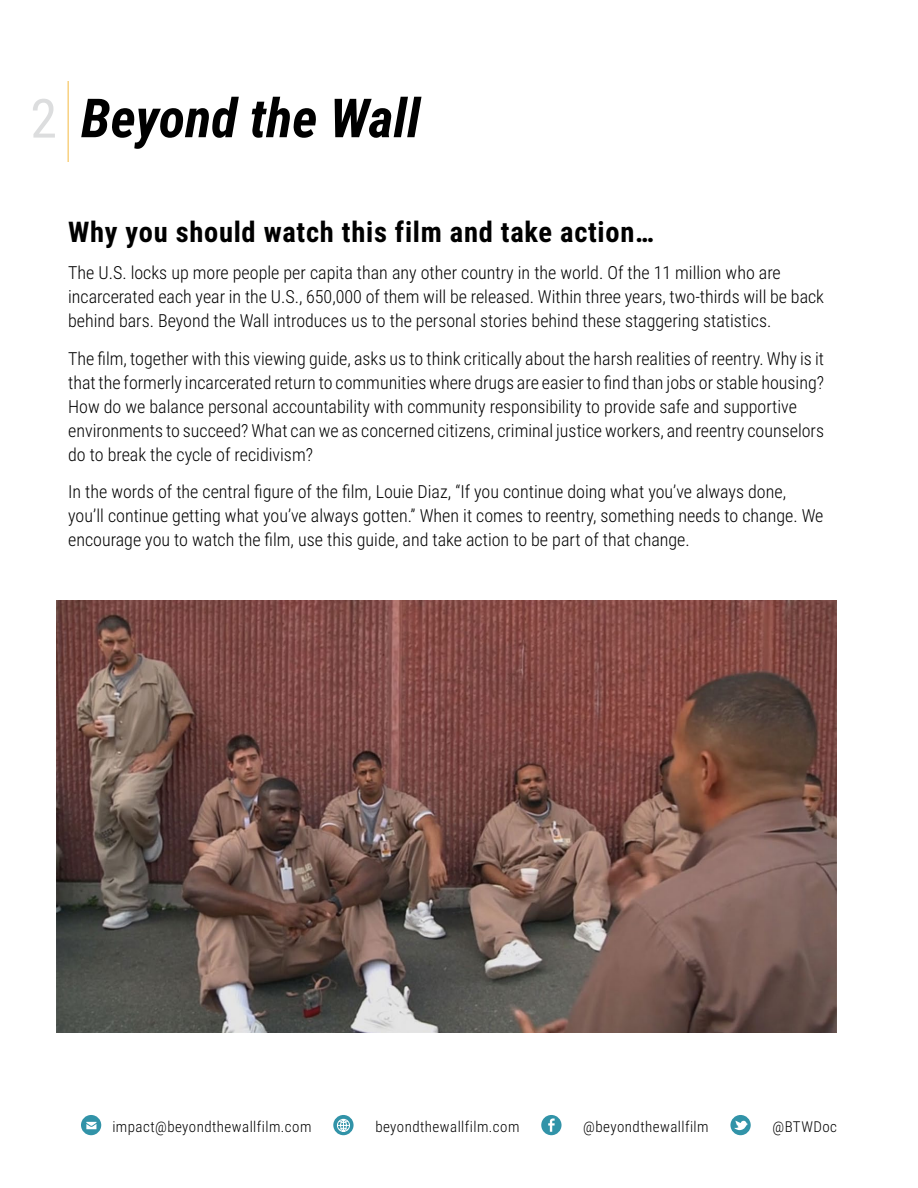
<style>
.page{position:relative;width:918px;height:1188px;background:#fff}
.page>*{position:absolute;margin:0;border:0;box-sizing:border-box;transform-origin:0 0}
.t1{font:italic 700 54px "Roboto Condensed";color:#000}
.t2{font:700 28.5px "Roboto Condensed";letter-spacing:.025em;color:#000}
.t3{font:300 18px/24px "Roboto Condensed";color:#000}
.t4{font:300 15px "Roboto Condensed";letter-spacing:.03em;color:#000}
.s1{font-weight:400;font-style:normal;color:#dcddde}
</style>
<div class="page">
<svg style="left:81px;top:1115px;width:20px;height:20px"></svg>
<svg style="left:86px;top:1122px;width:10px;height:7px"></svg>
<div style="left:333px;top:1115px;width:21px;height:20px;background:#3193a8;border-radius:50%"></div>
<svg style="left:337px;top:1118px;width:13px;height:14px"></svg>
<div style="left:541px;top:1115px;width:21px;height:20px;background:#3193a8;border-radius:50%"></div>
<svg style="left:548px;top:1118px;width:7px;height:14px"></svg>
<div style="left:730px;top:1115px;width:21px;height:20px;background:#3193a8;border-radius:50%"></div>
<svg style="left:734px;top:1121px;width:14px;height:9px"></svg>
<hr style="left:68px;top:81px;width:1px;height:81px;background:#f5ba42">
<img style="left:56px;top:600px;width:780px;height:432px">
<h1 class="t1" style="left:30px;top:80px;width:392px"><span class="s1">2</span> Beyond the Wall</h1>
<h2 class="t2" style="left:68px;top:211px;width:587px">Why you should watch this film and take action…</h2>
<p class="t3" style="left:68px;top:260px;width:758px">The U.S. locks up more people per capita than any other country in the world. Of the 11 million who are incarcerated each year in the U.S., 650,000 of them will be released. Within three years, two-thirds will be back behind bars. Beyond the Wall introduces us to the personal stories behind these staggering statistics.</p>
<p class="t3" style="left:68px;top:345px;width:757px">The film, together with this viewing guide, asks us to think critically about the harsh realities of reentry. Why is it that the formerly incarcerated return to communities where drugs are easier to find than jobs or stable housing?<br>How do we balance personal accountability with community responsibility to provide safe and supportive environments to succeed? What can we as concerned citizens, criminal justice workers, and reentry counselors do to break the cycle of recidivism?</p>
<p class="t3" style="left:68px;top:479px;width:757px">In the words of the central figure of the film, Louie Diaz, “If you continue doing what you’ve always done, you’ll continue getting what you’ve always gotten.” When it comes to reentry, something needs to change. We encourage you to watch the film, use this guide, and take action to be part of that change.</p>
<p class="t4" style="left:112px;top:1116px;width:201px">impact@beyondthewallfilm.com</p>
<p class="t4" style="left:375px;top:1116px;width:146px">beyondthewallfilm.com</p>
<p class="t4" style="left:583px;top:1116px;width:127px">@beyondthewallfilm</p>
<p class="t4" style="left:772px;top:1116px;width:66px">@BTWDoc</p>
</div>
